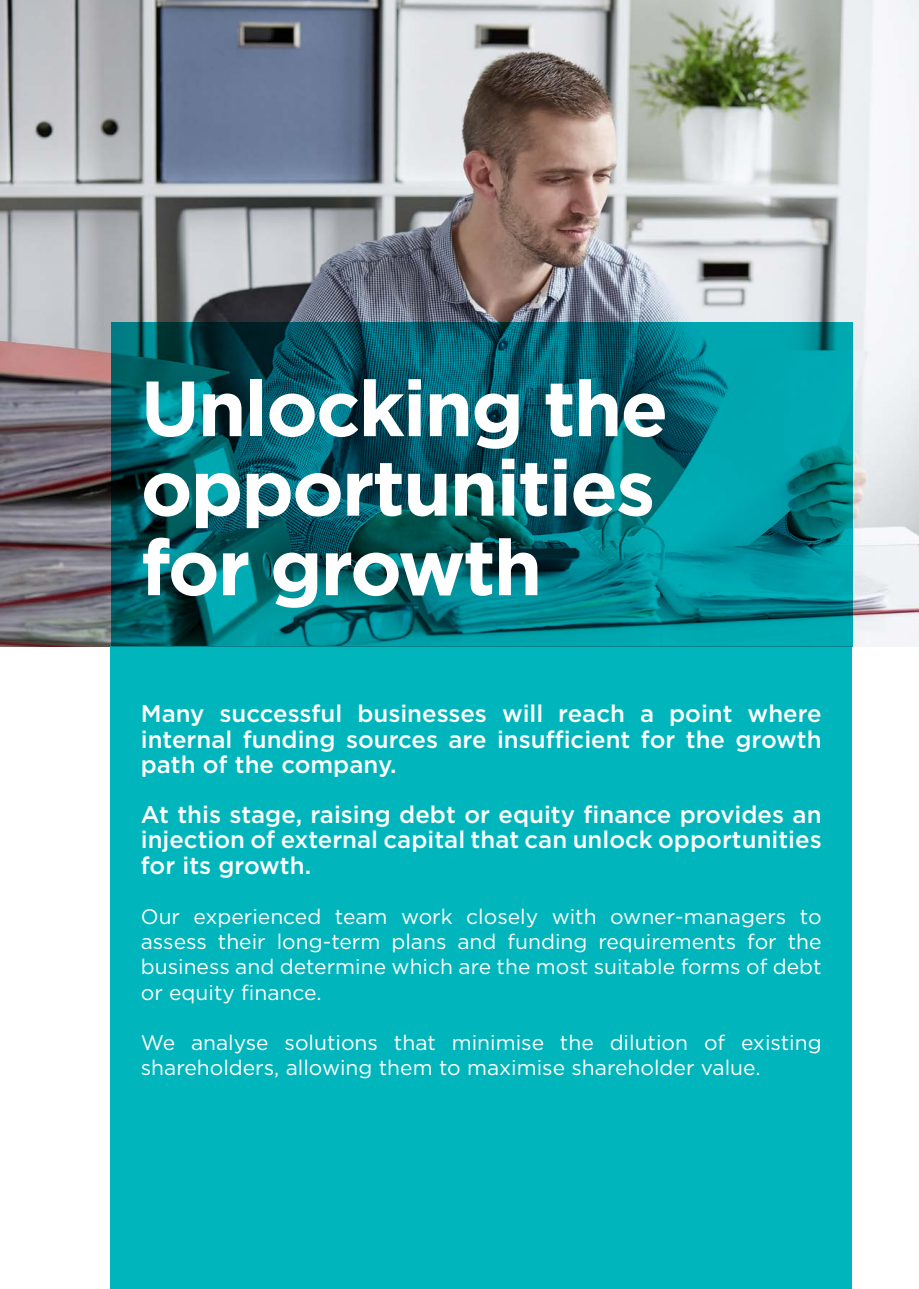
<style>
.page{position:relative;width:919px;height:1289px;background:#fff}
.page>*{position:absolute;margin:0;border:0;box-sizing:border-box;transform-origin:0 0}
.t1{font:700 78px/79.5px "Gotham";letter-spacing:-.025em;color:#fff}
.Body{font:500 24px/25.2px "Gotham";color:#fff;text-align:justify}
.Body-2{font:21px/25.2px "Gotham";color:#fff;text-align:justify}
</style>
<div class="page">
<img style="left:0;top:0;width:918px;height:646px">
<div style="left:110px;top:646px;width:741px;height:642px;background:#00b6bc"></div>
<svg style="left:111px;top:322px;width:741px;height:324px;background:#006d78"></svg>
<p class="t1" style="left:141px;top:368px;width:529px">Unlocking the opportunities for growth</p>
<p class="Body" style="left:141px;top:701px;width:682px">Many successful businesses will reach a point where internal funding sources are insufficient for the growth path of the company.</p>
<p class="Body" style="left:141px;top:801px;width:682px">At this stage, raising debt or equity finance provides an injection of external capital that can unlock opportunities for its growth.</p>
<p class="Body-2" style="left:141px;top:903px;width:682px">Our experienced team work closely with owner-managers to assess their long-term plans and funding requirements for the business and determine which are the most suitable forms of debt or equity finance.</p>
<p class="Body-2" style="left:141px;top:1029px;width:682px">We analyse solutions that minimise the dilution of existing shareholders, allowing them to maximise shareholder value.</p>
</div>
